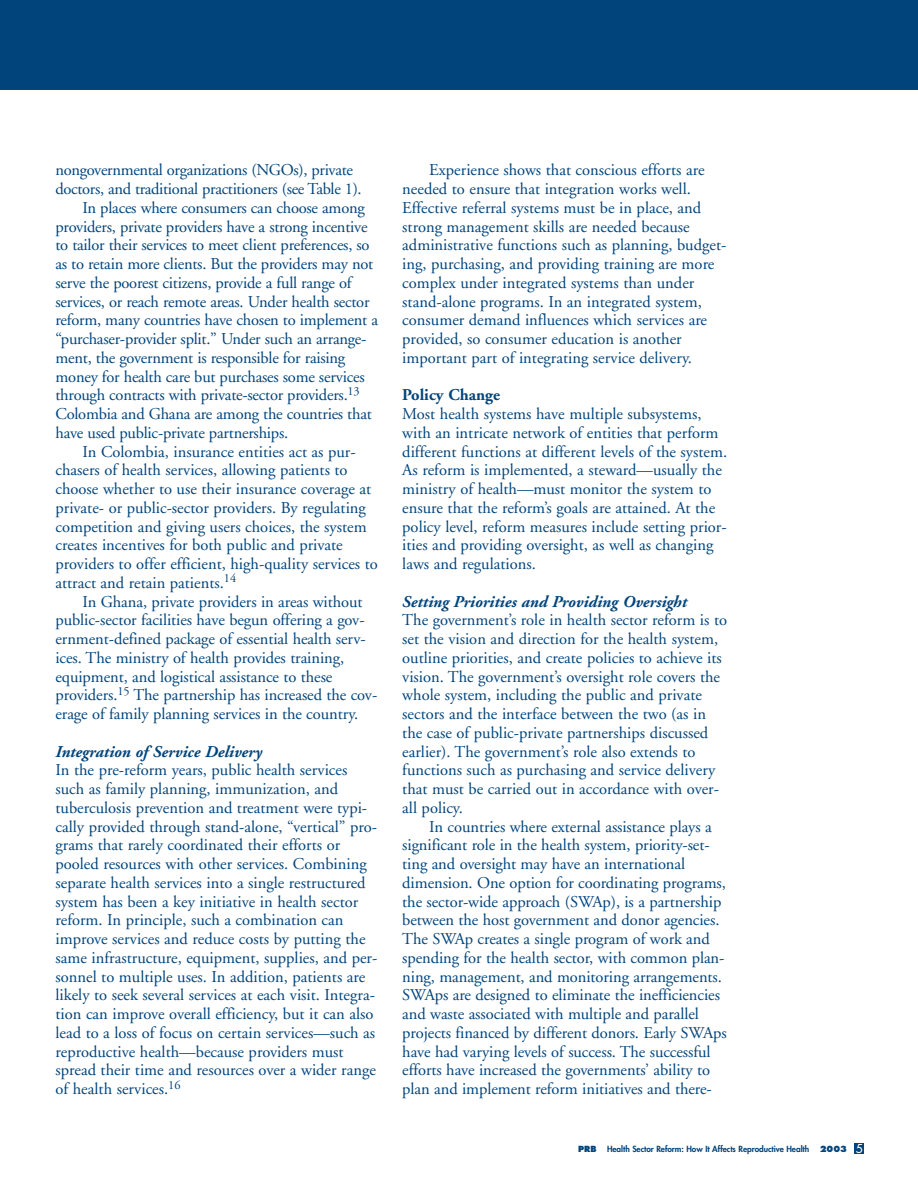
<style>
.page{position:relative;width:918px;height:1188px;background:#fff}
.page>*{position:absolute;margin:0;border:0;box-sizing:border-box;transform-origin:0 0}
.t1{font:16.5px/18.8px "Adobe Garamond";color:#00447c}
.t2{font:16.5px "Adobe Garamond";letter-spacing:-.02em;color:#00447c}
.t3{font:italic 700 16.5px "Adobe Garamond";color:#00447c}
.t4{font:700 16.5px "Adobe Garamond";color:#00447c}
.t5{font:800 8.25px "Futura";letter-spacing:-.005em;color:#00447c}
.t6{font:800 8.25px "Futura";color:#00447c}
.s1{font-weight:400;font-size:12px;color:#fff}
</style>
<div class="page">
<div style="left:854px;top:1144px;width:10px;height:10px;background:#00447c"></div>
<div style="left:0;top:0;width:918px;height:90px;background:#00447c"></div>
<p class="t2" style="left:56px;top:164px;width:299px">nongovernmental organizations (NGOs), private</p>
<p class="t2" style="left:56px;top:182px;width:308px">doctors, and traditional practitioners (see Table 1).</p>
<p class="t1" style="left:83px;top:200px;width:284px">In places where consumers can choose among</p>
<p class="t1" style="left:56px;top:219px;width:314px">providers, private providers have a strong incentive</p>
<p class="t1" style="left:56px;top:237px;width:316px">to tailor their services to meet client preferences, so</p>
<p class="t1" style="left:56px;top:256px;width:319px">as to retain more clients. But the providers may not</p>
<p class="t1" style="left:56px;top:275px;width:298px">serve the poorest citizens, provide a full range of</p>
<p class="t1" style="left:56px;top:294px;width:316px">services, or reach remote areas. Under health sector</p>
<p class="t1" style="left:56px;top:312px;width:324px">reform, many countries have chosen to implement a</p>
<p class="t1" style="left:56px;top:331px;width:313px">“purchaser-provider split.” Under such an arrange-</p>
<p class="t1" style="left:56px;top:350px;width:291px">ment, the government is responsible for raising</p>
<p class="t1" style="left:56px;top:369px;width:311px">money for health care but purchases some services</p>
<p class="t1" style="left:56px;top:387px;width:306px">through contracts with private-sector providers.<sup>13</sup></p>
<p class="t1" style="left:56px;top:406px;width:318px">Colombia and Ghana are among the countries that</p>
<p class="t1" style="left:56px;top:425px;width:234px">have used public-private partnerships.</p>
<p class="t1" style="left:83px;top:444px;width:275px">In Colombia, insurance entities act as pur-</p>
<p class="t1" style="left:56px;top:462px;width:294px">chasers of health services, allowing patients to</p>
<p class="t1" style="left:56px;top:481px;width:317px">choose whether to use their insurance coverage at</p>
<p class="t1" style="left:56px;top:500px;width:312px">private- or public-sector providers. By regulating</p>
<p class="t1" style="left:56px;top:519px;width:313px">competition and giving users choices, the system</p>
<p class="t1" style="left:56px;top:537px;width:289px">creates incentives for both public and private</p>
<p class="t1" style="left:56px;top:556px;width:324px">providers to offer efficient, high-quality services to</p>
<p class="t1" style="left:56px;top:575px;width:182px">attract and retain patients.<sup>14</sup></p>
<p class="t1" style="left:82px;top:594px;width:282px">In Ghana, private providers in areas without</p>
<p class="t1" style="left:55px;top:612px;width:311px">public-sector facilities have begun offering a gov-</p>
<p class="t1" style="left:55px;top:631px;width:312px">ernment-defined package of essential health serv-</p>
<p class="t1" style="left:55px;top:650px;width:290px">ices. The ministry of health provides training,</p>
<p class="t1" style="left:55px;top:669px;width:279px">equipment, and logistical assistance to these</p>
<p class="t1" style="left:55px;top:687px;width:323px">providers.<sup>15</sup> The partnership has increased the cov-</p>
<p class="t1" style="left:56px;top:706px;width:304px">erage of family planning services in the country.</p>
<p class="t3" style="left:56px;top:745px;width:208px">Integration of Service Delivery</p>
<p class="t1" style="left:56px;top:762px;width:323px">In the pre-reform years, public health services such as family planning, immunization, and tuberculosis prevention and treatment were typi&shy;cally provided through stand-alone, “vertical” pro&shy;grams that rarely coordinated their efforts or pooled resources with other services. Combining separate health services into a single restructured system has been a key initiative in health sector reform. In principle, such a combination can improve services and reduce costs by putting the same infrastructure, equipment, supplies, and per&shy;sonnel to multiple uses. In addition, patients are likely to seek several services at each visit. Integra&shy;tion can improve overall efficiency, but it can also lead to a loss of focus on certain services—such as reproductive health—because providers must spread their time and resources over a wider range of health services.<sup>16</sup></p>
<p class="t1" style="left:402px;top:162px;width:326px;text-indent:27px">Experience shows that conscious efforts are needed to ensure that integration works well.<br>Effective referral systems must be in place, and strong management skills are needed because administrative functions such as planning, budget&shy;ing, purchasing, and providing training are more complex under integrated systems than under stand-alone programs. In an integrated system, consumer demand influences which services are provided, so consumer education is another important part of integrating service delivery.</p>
<p class="t4" style="left:402px;top:389px;width:99px">Policy Change</p>
<p class="t1" style="left:402px;top:406px;width:326px">Most health systems have multiple subsystems, with an intricate network of entities that perform different functions at different levels of the system.<br>As reform is implemented, a steward—usually the ministry of health—must monitor the system to ensure that the reform’s goals are attained. At the policy level, reform measures include setting prior&shy;ities and providing oversight, as well as changing laws and regulations.</p>
<p class="t3" style="left:402px;top:595px;width:286px">Setting Priorities and Providing Oversight</p>
<p class="t1" style="left:402px;top:612px;width:326px">The government’s role in health sector reform is to set the vision and direction for the health system, outline priorities, and create policies to achieve its vision. The government’s oversight role covers the whole system, including the public and private sectors and the interface between the two (as in the case of public-private partnerships discussed earlier). The government’s role also extends to functions such as purchasing and service delivery that must be carried out in accordance with over&shy;all policy.</p>
<p class="t1" style="left:402px;top:819px;width:326px;text-indent:27px">In countries where external assistance plays a significant role in the health system, priority-set&shy;ting and oversight may have an international dimension. One option for coordinating programs, the sector-wide approach (SWAp), is a partnership between the host government and donor agencies.<br>The SWAp creates a single program of work and spending for the health sector, with common plan&shy;ning, management, and monitoring arrangements.<br>SWAps are designed to eliminate the inefficiencies and waste associated with multiple and parallel projects financed by different donors. Early SWAps have had varying levels of success. The successful efforts have increased the governments’ ability to plan and implement reform initiatives and there-</p>
<p class="t6" style="left:578px;top:1145px;width:20px">PRB</p>
<p class="t5" style="left:607px;top:1145px;width:204px">Health Sector Reform: How It Affects Reproductive Health</p>
<p class="t6" style="left:820px;top:1145px;width:44px">2003 <span class="s1">5</span></p>
</div>
